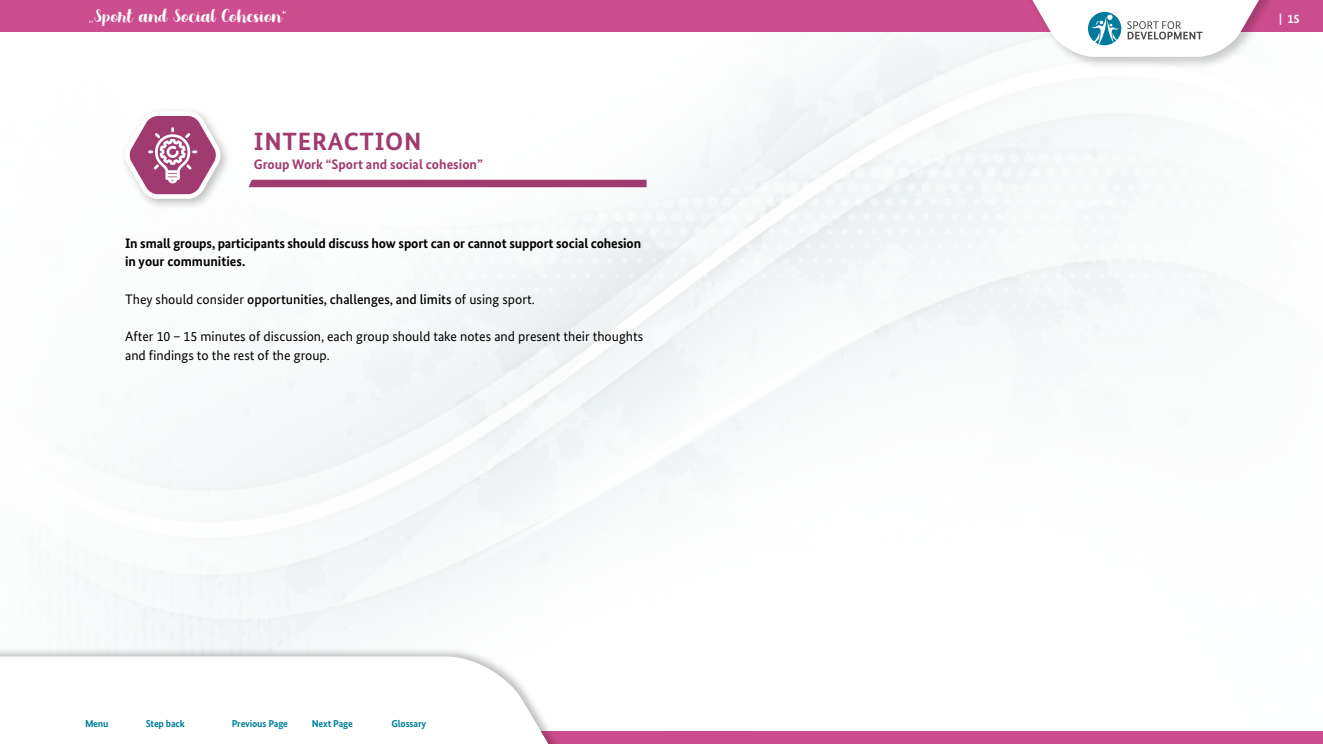
<style>
.page{position:relative;width:1323px;height:744px;background:#fff}
.page>*{position:absolute;margin:0;border:0;box-sizing:border-box;transform-origin:0 0}
.t1{font:700 25px "Bundes Sans";letter-spacing:.03em;color:#9f3b6f}
.t2{font:22.5px "Moonbright Demo";color:#fff}
.t3{font:13.75px/18.8px "Bundes Sans";color:#000}
.t4{font:700 13.75px/18.8px "Bundes Sans";letter-spacing:-.01em;color:#000}
.t5{font:500 13.75px "Bundes Sans";color:#000}
.t6{font:700 13.75px "Bundes Sans";color:#9f3b6f}
.t7{font:700 12.5px "Bundes Sans";color:#fff}
.t8{font:700 10px "Bundes Sans";letter-spacing:-.015em;color:#007f9e}
.s1{font-weight:400}
</style>
<div class="page">
<div style="left:249px;top:180px;width:397px;height:7px;background:#9f3b6f"></div>
<div style="left:120px;top:106px;width:112px;height:104px;background:#000;opacity:.25"></div>
<svg style="left:120px;top:109px;width:105px;height:92px"></svg>
<div style="left:0;top:0;width:1322px;height:32px;background:#cc4d8d"></div>
<div style="left:0;top:731px;width:1322px;height:13px;background:#cc4d8d"></div>
<div style="left:990px;top:0;width:321px;height:70px;background:#000;opacity:.2"></div>
<svg style="left:987px;top:0;width:316px;height:59px"></svg>
<div style="left:0;top:648px;width:699px;height:96px;background:#000;opacity:.25"></div>
<svg style="left:0;top:656px;width:697px;height:88px"></svg>
<h2 class="t2" style="left:88px;top:5px;width:200px">„Sport and Social Cohesion“</h2>
<h1 class="t1" style="left:254px;top:126px;width:169px">INTERACTION</h1>
<p class="t6" style="left:254px;top:156px;width:230px">Group Work “Sport and social cohesion”</p>
<p class="t4" style="left:125px;top:233px;width:517px">In small groups, participants should discuss how sport can or cannot support social cohesion in your communities.</p>
<p class="t5" style="left:125px;top:291px;width:411px"><span class="s1">They should consider</span> opportunities, challenges, and limits <span class="s1">of using sport.</span></p>
<p class="t3" style="left:125px;top:327px;width:519px">After 10 – 15 minutes of discussion, each group should take notes and present their thoughts and findings to the rest of the group.</p>
<p class="t8" style="left:85px;top:717px;width:25px">Menu</p>
<p class="t8" style="left:146px;top:717px;width:41px">Step back</p>
<p class="t8" style="left:232px;top:717px;width:58px">Previous Page</p>
<p class="t8" style="left:312px;top:717px;width:42px">Next Page</p>
<p class="t8" style="left:391px;top:717px;width:36px">Glossary</p>
<p class="t7" style="left:1279px;top:11px;width:22px">| 15</p>
</div>
